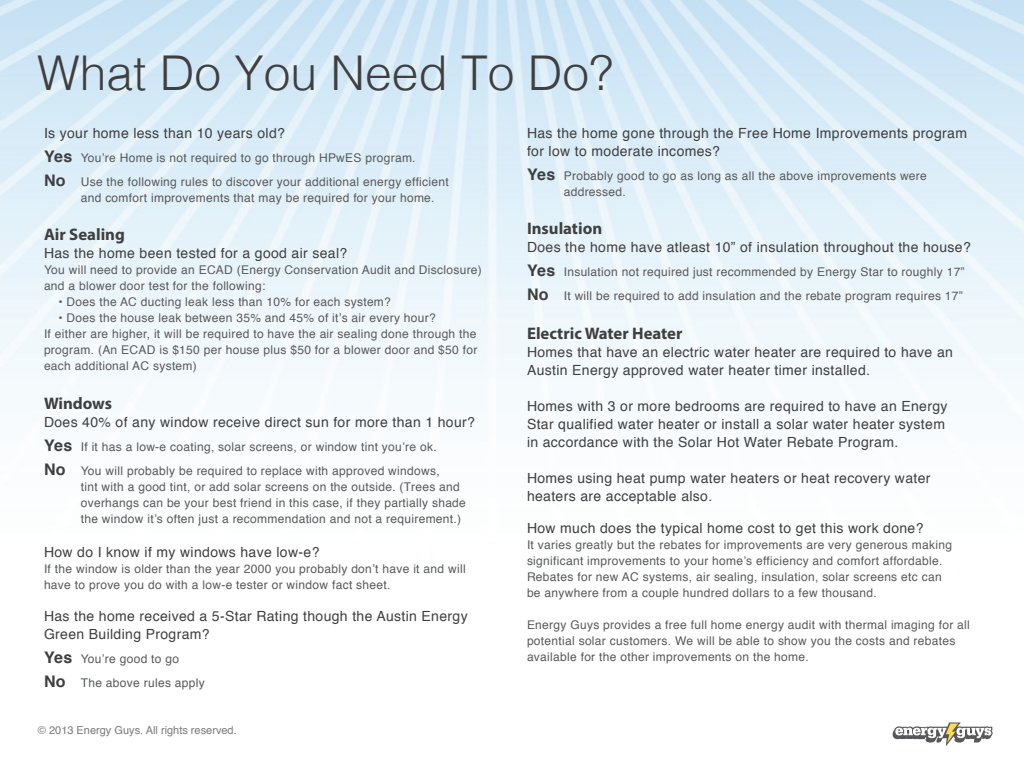
<style>
.page{position:relative;width:1024px;height:768px;background:#fff}
.page>*{position:absolute;margin:0;border:0;box-sizing:border-box;transform-origin:0 0}
.t1{font:300 48px "Helvetica";color:#3f3f40}
.t2{font:700 16.7px "Myriad Pro";color:#3f3f40}
.t3{font:700 16px "Helvetica";color:#3f3f40}
.t4{font:14px/18px "Helvetica";letter-spacing:.025em;color:#3f3f40}
.t5{font:12px/16px "Helvetica";letter-spacing:.025em;color:#58595b}
.t6{font:11px "Helvetica";color:#7b7a79}
.s1{font-weight:700;font-size:16px;color:#3f3f40}
</style>
<div class="page">
<img style="left:0;top:0;width:1024px;height:393px">
<svg style="left:893px;top:722px;width:100px;height:24px"></svg>
<h1 class="t1" style="left:37px;top:34px;width:578px">What Do You Need To Do?</h1>
<p class="t4" style="left:44px;top:125px;width:243px">Is your home less than 10 years old?</p>
<p class="t5" style="left:44px;top:151px;width:373px"><span class="s1">Yes</span> You’re Home is not required to go through HPwES program.</p>
<h3 class="t3" style="left:44px;top:168px;width:23px">No</h3>
<p class="t5" style="left:81px;top:175px;width:370px">Use the following rules to discover your additional energy efficient and comfort improvements that may be required for your home.</p>
<h2 class="t2" style="left:44px;top:224px;width:82px">Air Sealing</h2>
<p class="t4" style="left:44px;top:245px;width:305px">Has the home been tested for a good air seal?</p>
<p class="t5" style="left:44px;top:263px;width:439px">You will need to provide an ECAD (Energy Conservation Audit and Disclosure) and a blower door test for the following:</p>
<p class="t5" style="left:58px;top:295px;width:334px">• Does the AC ducting leak less than 10% for each system?</p>
<p class="t5" style="left:44px;top:311px;width:435px;text-indent:14px">• Does the house leak between 35% and 45% of it’s air every hour?<br>If either are higher, it will be required to have the air sealing done through the program. (An ECAD is $150 per house plus $50 for a blower door and $50 for each additional AC system)</p>
<h2 class="t2" style="left:44px;top:392px;width:70px">Windows</h2>
<p class="t4" style="left:44px;top:413px;width:432px">Does 40% of any window receive direct sun for more than 1 hour?</p>
<p class="t5" style="left:44px;top:439px;width:394px"><span class="s1">Yes</span> If it has a low-e coating, solar screens, or window tint you’re ok.</p>
<h3 class="t3" style="left:44px;top:456px;width:23px">No</h3>
<p class="t5" style="left:81px;top:463px;width:387px">You will probably be required to replace with approved windows,<br>tint with a good tint, or add solar screens on the outside. (Trees and overhangs can be your best friend in this case, if they partially shade the window it’s often just a recommendation and not a requirement.)</p>
<p class="t4" style="left:44px;top:543px;width:277px">How do I know if my windows have low-e?</p>
<p class="t5" style="left:44px;top:561px;width:423px">If the window is older than the year 2000 you probably don’t have it and will have to prove you do with a low-e tester or window fact sheet.</p>
<p class="t4" style="left:44px;top:607px;width:425px">Has the home received a 5-Star Rating though the Austin Energy<br>Green Building Program?</p>
<p class="t5" style="left:44px;top:651px;width:137px"><span class="s1">Yes</span> You’re good to go</p>
<h3 class="t3" style="left:44px;top:668px;width:23px">No</h3>
<p class="t5" style="left:81px;top:675px;width:126px">The above rules apply</p>
<p class="t6" style="left:38px;top:722px;width:200px">© 2013 Energy Guys. All rights reserved.</p>
<p class="t4" style="left:527px;top:125px;width:442px">Has the home gone through the Free Home Improvements program for low to moderate incomes?</p>
<p class="t5" style="left:564px;top:169px;width:365px;text-indent:-37px"><span class="s1">Yes</span> Probably good to go as long as all the above improvements were addressed.</p>
<h2 class="t2" style="left:527px;top:218px;width:77px">Insulation</h2>
<p class="t4" style="left:527px;top:239px;width:445px">Does the home have atleast 10” of insulation throughout the house?</p>
<p class="t5" style="left:527px;top:261px;width:439px;line-height:24px"><span class="s1">Yes</span> Insulation not required just recommended by Energy Star to roughly 17”<br><span class="s1">No</span> It will be required to add insulation and the rebate program requires 17”</p>
<h2 class="t2" style="left:527px;top:322px;width:157px">Electric Water Heater</h2>
<p class="t4" style="left:527px;top:343px;width:427px">Homes that have an electric water heater are required to have an<br>Austin Energy approved water heater timer installed.</p>
<p class="t4" style="left:527px;top:397px;width:422px">Homes with 3 or more bedrooms are required to have an Energy<br>Star qualified water heater or install a solar water heater system in accordance with the Solar Hot Water Rebate Program.</p>
<p class="t4" style="left:527px;top:469px;width:405px">Homes using heat pump water heaters or heat recovery water heaters are acceptable also.</p>
<p class="t4" style="left:527px;top:519px;width:398px">How much does the typical home cost to get this work done?</p>
<p class="t5" style="left:527px;top:537px;width:427px">It varies greatly but the rebates for improvements are very generous making significant improvements to your home’s efficiency and comfort affordable.<br>Rebates for new AC systems, air sealing, insulation, solar screens etc can be anywhere from a couple hundred dollars to a few thousand.</p>
<p class="t5" style="left:527px;top:617px;width:444px">Energy Guys provides a free full home energy audit with thermal imaging for all potential solar customers. We will be able to show you the costs and rebates available for the other improvements on the home.</p>
</div>
